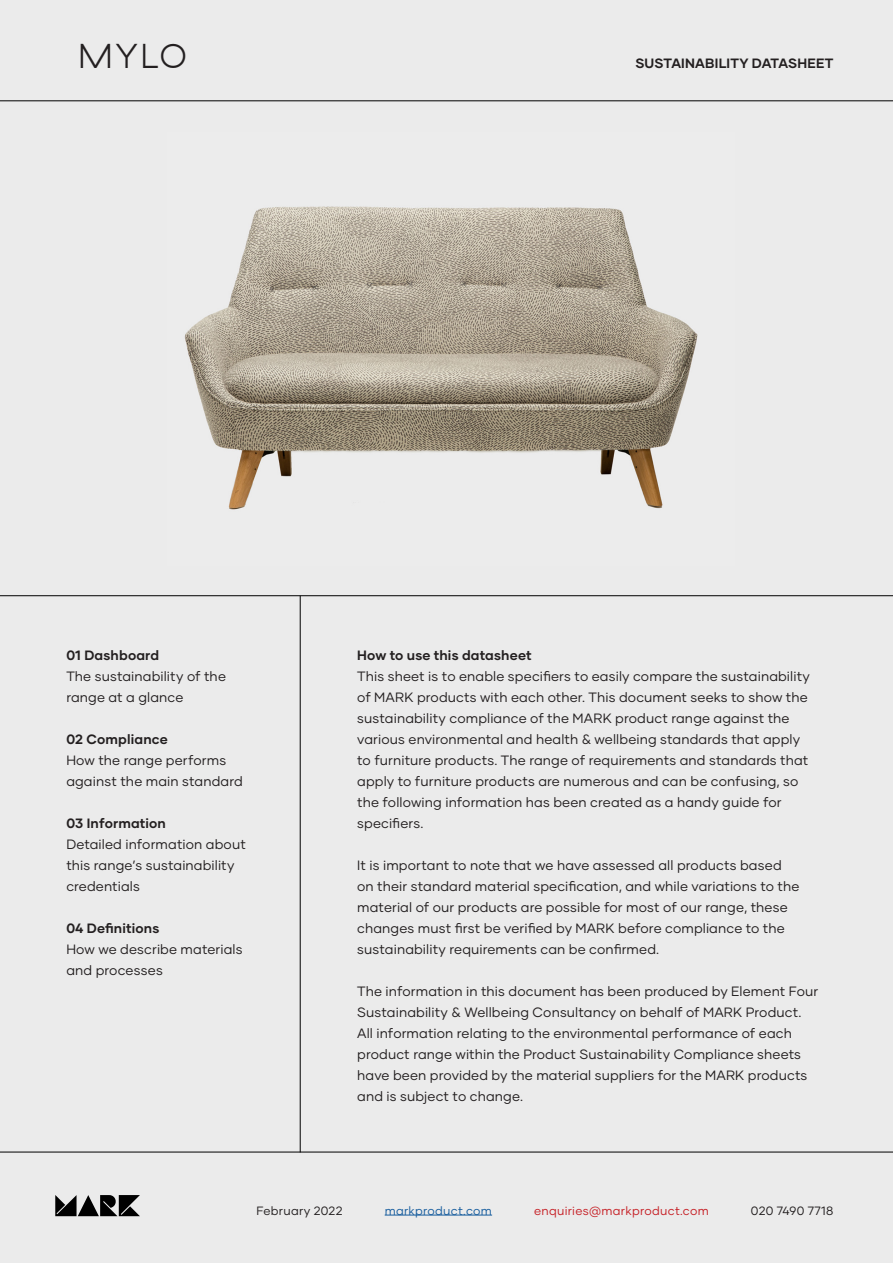
<style>
.page{position:relative;width:893px;height:1263px;background:#ebebeb}
.page>*{position:absolute;margin:0;border:0;box-sizing:border-box;transform-origin:0 0}
.t1{font:300 34.5px "GT Haptik";color:#231f20}
.Body{font:13.5px/21px "Gilmer";letter-spacing:.01em;color:#231f20}
.Body-2{font:700 13.5px "Gilmer";letter-spacing:.01em;color:#231f20}
.t2{font:12px "Gilmer";letter-spacing:.025em;color:#c62026}
.t3{font:12px "Gilmer";letter-spacing:.025em;color:#231f20}
.t4{font:12px "Gilmer";letter-spacing:.025em;color:#175d9e}
.s1{font-weight:700}
</style>
<div class="page">
<hr style="left:385px;top:1215px;width:107px;height:1px;background:#175d9e">
<svg style="left:55px;top:1195px;width:85px;height:21px;background:#555"></svg>
<hr style="left:0;top:1152px;width:893px;height:1px;background:#000">
<hr style="left:0;top:100px;width:893px;height:1px;background:#000">
<hr style="left:0;top:595px;width:893px;height:1px;background:#000">
<hr style="left:300px;top:596px;width:1px;height:556px;background:#000">
<img style="left:168px;top:130px;width:566px;height:440px">
<p class="t1" style="left:78px;top:36px;width:110px">MYLO</p>
<p class="Body-2" style="left:635px;top:55px;width:200px">SUSTAINABILITY DATASHEET</p>
<p class="Body" style="left:66px;top:645px;width:161px"><span class="s1">01 Dashboard<br></span>The sustainability of the range at a glance</p>
<p class="Body-2" style="left:66px;top:731px;width:103px">02 Compliance</p>
<p class="Body" style="left:66px;top:750px;width:178px">How the range performs against the main standard</p>
<p class="Body-2" style="left:66px;top:815px;width:101px">03 Information</p>
<p class="Body" style="left:66px;top:834px;width:181px">Detailed information about this range’s sustainability credentials</p>
<p class="Body-2" style="left:66px;top:920px;width:95px">04 Definitions</p>
<p class="Body" style="left:66px;top:939px;width:178px">How we describe materials and processes</p>
<p class="Body-2" style="left:357px;top:647px;width:176px">How to use this datasheet</p>
<p class="Body" style="left:357px;top:666px;width:454px">This sheet is to enable specifiers to easily compare the sustainability of MARK products with each other. This document seeks to show the sustainability compliance of the MARK product range against the various environmental and health &amp; wellbeing standards that apply to furniture products. The range of requirements and standards that apply to furniture products are numerous and can be confusing, so the following information has been created as a handy guide for specifiers.</p>
<p class="Body" style="left:357px;top:855px;width:444px">It is important to note that we have assessed all products based on their standard material specification, and while variations to the material of our products are possible for most of our range, these changes must first be verified by MARK before compliance to the sustainability requirements can be confirmed.</p>
<p class="Body" style="left:357px;top:981px;width:462px">The information in this document has been produced by Element Four Sustainability &amp; Wellbeing Consultancy on behalf of MARK Product.<br>All information relating to the environmental performance of each product range within the Product Sustainability Compliance sheets have been provided by the material suppliers for the MARK products and is subject to change.</p>
<p class="t3" style="left:256px;top:1203px;width:88px">February 2022</p>
<p class="t4" style="left:385px;top:1203px;width:109px">markproduct.com</p>
<p class="t2" style="left:534px;top:1203px;width:176px">enquiries@markproduct.com</p>
<p class="t3" style="left:751px;top:1203px;width:84px">020 7490 7718</p>
</div>
